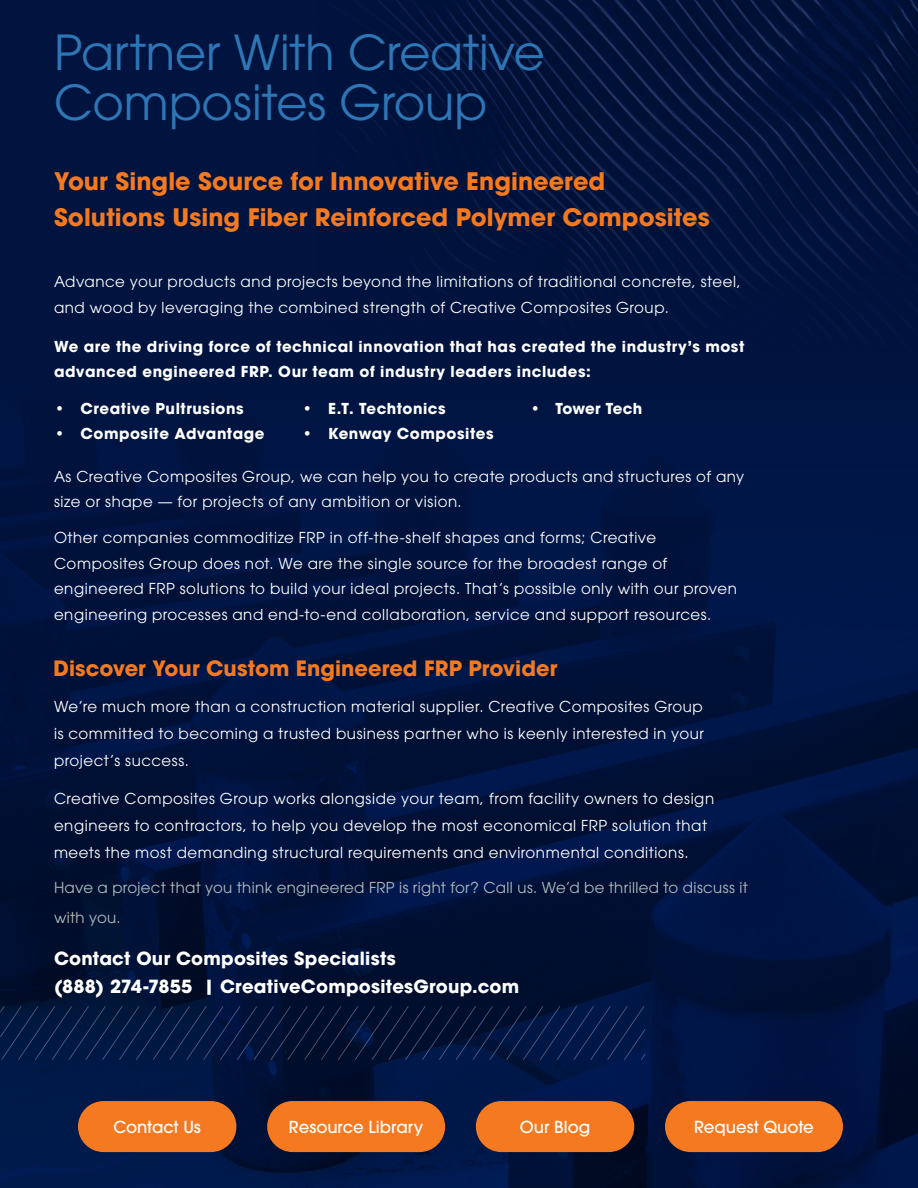
<style>
.page{position:relative;width:918px;height:1188px;background:#00143f}
.page>*{position:absolute;margin:0;border:0;box-sizing:border-box;transform-origin:0 0}
.t1{font:48px/49.5px "ITC Avant Garde Pro";letter-spacing:-.005em;color:#2e76b5}
.t2{font:700 24px/36px "ITC Avant Garde Pro";color:#f47920}
.t3{font:700 21px "ITC Avant Garde Pro";color:#f47920}
.t4{font:700 18px "ITC Avant Garde Pro";letter-spacing:.01em;color:#fff}
.t5{font:500 16.5px "ITC Avant Garde Pro";color:#fff}
.t6{font:15px/25.5px "ITC Avant Garde Pro";letter-spacing:.035em;color:#fff}
.t7{font:700 15px/25.5px "ITC Avant Garde Pro";letter-spacing:.035em;color:#fff}
.t8{font:15px/30px "ITC Avant Garde Pro";letter-spacing:.025em;color:#b4bbbf}
.t9{font:700 15px "ITC Avant Garde Pro";letter-spacing:.005em;color:#fff}
</style>
<div class="page">
<img style="left:0;top:558px;width:918px;height:630px">
<img style="left:396px;top:0;width:522px;height:289px">
<svg style="left:0;top:1006px;width:645px;height:54px"></svg>
<div style="left:78px;top:1101px;width:158px;height:51px;background:#f47920;border-radius:26px"></div>
<div style="left:267px;top:1101px;width:178px;height:51px;background:#f47920;border-radius:26px"></div>
<div style="left:665px;top:1101px;width:178px;height:51px;background:#f47920;border-radius:26px"></div>
<div style="left:476px;top:1101px;width:158px;height:51px;background:#f47920;border-radius:26px"></div>
<h1 class="t1" style="left:54px;top:27px;width:492px">Partner With Creative<br>Composites Group</h1>
<h2 class="t2" style="left:54px;top:163px;width:657px">Your Single Source for Innovative Engineered<br>Solutions Using Fiber Reinforced Polymer Composites</h2>
<p class="t6" style="left:54px;top:269px;width:688px">Advance your products and projects beyond the limitations of traditional concrete, steel, and wood by leveraging the combined strength of Creative Composites Group.</p>
<p class="t7" style="left:54px;top:333px;width:692px">We are the driving force of technical innovation that has created the industry’s most advanced engineered FRP. Our team of industry leaders includes:</p>
<p class="t7" style="left:54px;top:395px;width:191px">• Creative Pultrusions</p>
<p class="t7" style="left:54px;top:421px;width:212px">• Composite Advantage</p>
<p class="t7" style="left:302px;top:395px;width:145px">• E.T. Techtonics</p>
<p class="t7" style="left:302px;top:421px;width:193px">• Kenway Composites</p>
<p class="t9" style="left:530px;top:398px;width:114px">• Tower Tech</p>
<p class="t6" style="left:54px;top:463px;width:692px">As Creative Composites Group, we can help you to create products and structures of any size or shape — for projects of any ambition or vision.</p>
<p class="t6" style="left:54px;top:525px;width:684px">Other companies commoditize FRP in off-the-shelf shapes and forms; Creative Composites Group does not. We are the single source for the broadest range of engineered FRP solutions to build your ideal projects. That’s possible only with our proven engineering processes and end-to-end collaboration, service and support resources.</p>
<h3 class="t3" style="left:53px;top:654px;width:505px">Discover Your Custom Engineered FRP Provider</h3>
<p class="t6" style="left:54px;top:693px;width:651px;line-height:27px;text-align:justify">We’re much more than a construction material supplier. Creative Composites Group is committed to becoming a trusted business partner who is keenly interested in your project’s success.</p>
<p class="t6" style="left:54px;top:784px;width:662px;line-height:27px">Creative Composites Group works alongside your team, from facility owners to design engineers to contractors, to help you develop the most economical FRP solution that meets the most demanding structural requirements and environmental conditions.</p>
<p class="t8" style="left:54px;top:872px;width:695px">Have a project that you think engineered FRP is right for? Call us. We’d be thrilled to discuss it with you.</p>
<p class="t4" style="left:54px;top:946px;width:343px">Contact Our Composites Specialists</p>
<p class="t4" style="left:54px;top:974px;width:467px">(888) 274-7855 | CreativeCompositesGroup.com</p>
<p class="t5" style="left:113px;top:1116px;width:89px">Contact Us</p>
<p class="t5" style="left:289px;top:1116px;width:136px">Resource Library</p>
<p class="t5" style="left:520px;top:1116px;width:72px">Our Blog</p>
<p class="t5" style="left:694px;top:1116px;width:121px">Request Quote</p>
</div>
